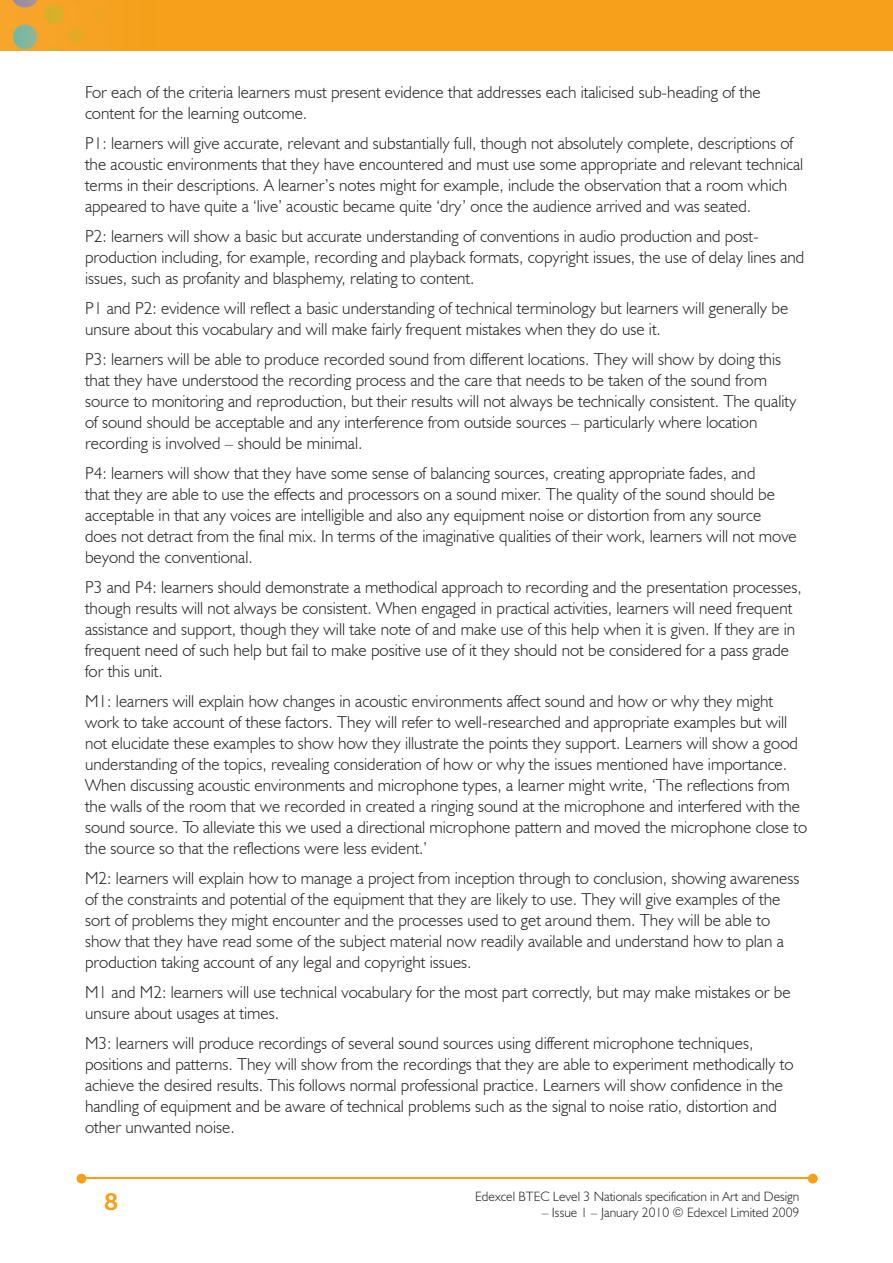
<style>
.page{position:relative;width:893px;height:1263px;background:#fff}
.page>*{position:absolute;margin:0;border:0;box-sizing:border-box;transform-origin:0 0}
.t1{font:700 25.5px "Bliss";color:#f6a01b}
.t2{font:300 17.25px/21px "Humanist 521 BT";color:#231f20}
.t3{font:300 13.5px "Humanist 521 BT";color:#231f20}
</style>
<div class="page">
<img style="left:0;top:0;width:893px;height:51px">
<hr style="left:82px;top:1178px;width:728px;height:1px;background:#f6a01b">
<svg style="left:808px;top:1174px;width:10px;height:9px"></svg>
<svg style="left:77px;top:1174px;width:9px;height:9px"></svg>
<p class="t2" style="left:85px;top:81px;width:677px">For each of the criteria learners must present evidence that addresses each italicised sub-heading of the content for the learning outcome.</p>
<p class="t2" style="left:85px;top:132px;width:720px">P1: learners will give accurate, relevant and substantially full, though not absolutely complete, descriptions of the acoustic environments that they have encountered and must use some appropriate and relevant technical terms in their descriptions. A learner’s notes might for example, include the observation that a room which appeared to have quite a ‘live’ acoustic became quite ‘dry’ once the audience arrived and was seated.</p>
<p class="t2" style="left:85px;top:225px;width:721px">P2: learners will show a basic but accurate understanding of conventions in audio production and post&shy;production including, for example, recording and playback formats, copyright issues, the use of delay lines and issues, such as profanity and blasphemy, relating to content.</p>
<p class="t2" style="left:85px;top:297px;width:705px">P1 and P2: evidence will reflect a basic understanding of technical terminology but learners will generally be unsure about this vocabulary and will make fairly frequent mistakes when they do use it.</p>
<p class="t2" style="left:85px;top:348px;width:713px">P3: learners will be able to produce recorded sound from different locations. They will show by doing this that they have understood the recording process and the care that needs to be taken of the sound from source to monitoring and reproduction, but their results will not always be technically consistent. The quality of sound should be acceptable and any interference from outside sources – particularly where location recording is involved – should be minimal.</p>
<p class="t2" style="left:85px;top:462px;width:713px">P4: learners will show that they have some sense of balancing sources, creating appropriate fades, and<br>that they are able to use the effects and processors on a sound mixer. The quality of the sound should be acceptable in that any voices are intelligible and also any equipment noise or distortion from any source does not detract from the final mix. In terms of the imaginative qualities of their work, learners will not move beyond the conventional.</p>
<p class="t2" style="left:85px;top:576px;width:718px">P3 and P4: learners should demonstrate a methodical approach to recording and the presentation processes, though results will not always be consistent. When engaged in practical activities, learners will need frequent assistance and support, though they will take note of and make use of this help when it is given. If they are in frequent need of such help but fail to make positive use of it they should not be considered for a pass grade for this unit.</p>
<p class="t2" style="left:85px;top:690px;width:724px">M1: learners will explain how changes in acoustic environments affect sound and how or why they might work to take account of these factors. They will refer to well-researched and appropriate examples but will not elucidate these examples to show how they illustrate the points they support. Learners will show a good understanding of the topics, revealing consideration of how or why the issues mentioned have importance.<br>When discussing acoustic environments and microphone types, a learner might write, ‘The reflections from the walls of the room that we recorded in created a ringing sound at the microphone and interfered with the sound source. To alleviate this we used a directional microphone pattern and moved the microphone close to the source so that the reflections were less evident.’</p>
<p class="t2" style="left:85px;top:867px;width:716px">M2: learners will explain how to manage a project from inception through to conclusion, showing awareness of the constraints and potential of the equipment that they are likely to use. They will give examples of the sort of problems they might encounter and the processes used to get around them. They will be able to show that they have read some of the subject material now readily available and understand how to plan a production taking account of any legal and copyright issues.</p>
<p class="t2" style="left:85px;top:981px;width:707px">M1 and M2: learners will use technical vocabulary for the most part correctly, but may make mistakes or be unsure about usages at times.</p>
<p class="t2" style="left:85px;top:1032px;width:710px">M3: learners will produce recordings of several sound sources using different microphone techniques, positions and patterns. They will show from the recordings that they are able to experiment methodically to achieve the desired results. This follows normal professional practice. Learners will show confidence in the handling of equipment and be aware of technical problems such as the signal to noise ratio, distortion and other unwanted noise.</p>
<h1 class="t1" style="left:104px;top:1189px;width:15px">8</h1>
<p class="t3" style="left:475px;top:1188px;width:326px">Edexcel BTEC Level 3 Nationals specification in Art and Design</p>
<p class="t3" style="left:542px;top:1204px;width:259px">– Issue 1 – January 2010 © Edexcel Limited 2009</p>
</div>
